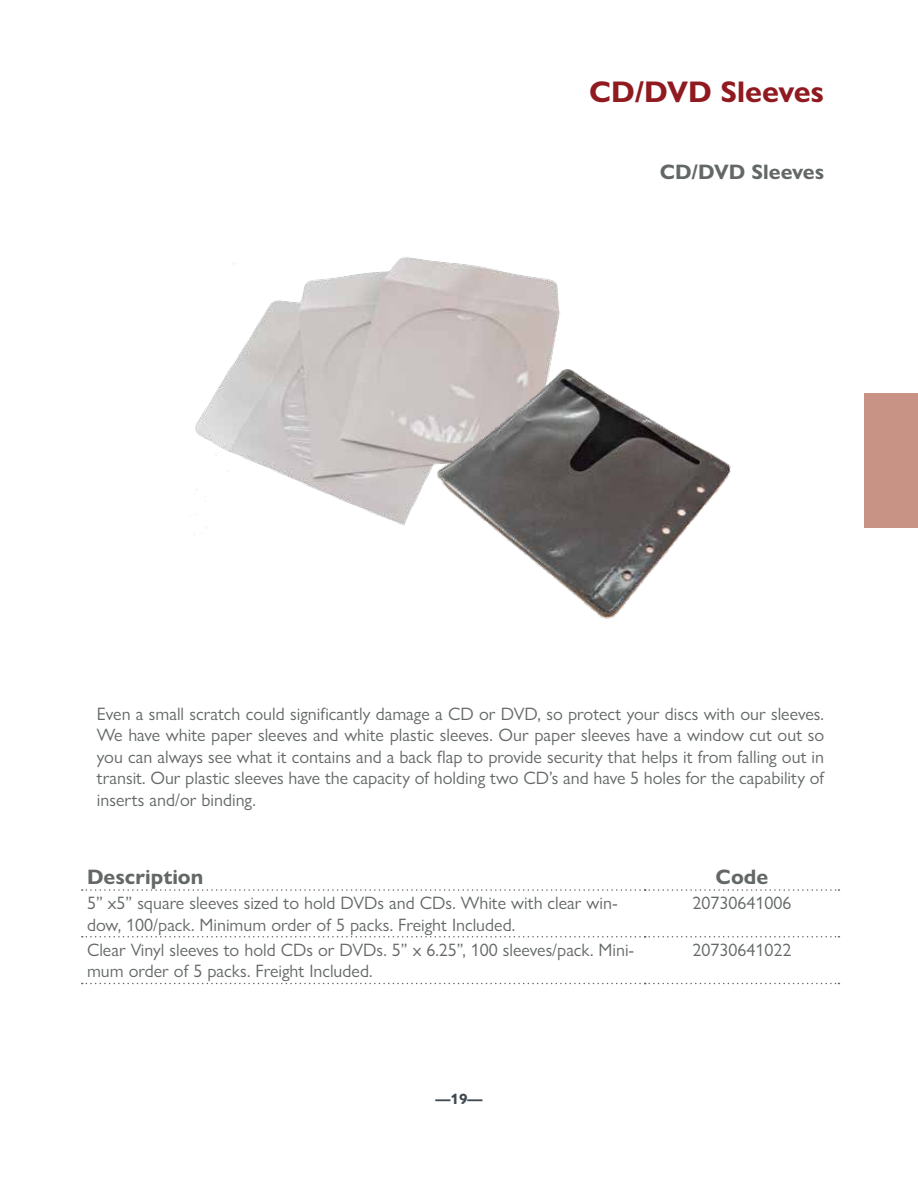
<style>
.page{position:relative;width:918px;height:1188px;background:#fff}
.page>*{position:absolute;margin:0;border:0;box-sizing:border-box;transform-origin:0 0}
.t1{font:700 30px "Gill Sans Nova";color:#8f1a20}
.t2{font:700 21px "Gill Sans Nova";color:#636867}
.t3{font:18px/21.6px "Gill Sans Nova";color:#636867}
.t4{font:700 15px "Gill Sans Nova";color:#404952}
</style>
<div class="page">
<div style="left:864px;top:393px;width:54px;height:135px;background:#c89384"></div>
<svg style="left:82px;top:889px;width:757px;height:2px"></svg>
<svg style="left:82px;top:936px;width:757px;height:2px"></svg>
<svg style="left:82px;top:983px;width:757px;height:1px"></svg>
<img style="left:195px;top:257px;width:365px;height:269px">
<img style="left:421px;top:356px;width:310px;height:263px">
<h1 class="t1" style="left:589px;top:73px;width:237px">CD/DVD Sleeves</h1>
<p class="t2" style="left:660px;top:158px;width:166px">CD/DVD Sleeves</p>
<p class="t3" style="left:97px;top:703px;width:729px;text-align:justify">Even a small scratch could significantly damage a CD or DVD, so protect your discs with our sleeves.<br>We have white paper sleeves and white plastic sleeves. Our paper sleeves have a window cut out so you can always see what it contains and a back flap to provide security that helps it from falling out in transit. Our plastic sleeves have the capacity of holding two CD’s and have 5 holes for the capability of inserts and/or binding.</p>
<p class="t2" style="left:87px;top:864px;width:118px">Description</p>
<p class="t2" style="left:716px;top:864px;width:54px">Code</p>
<p class="t3" style="left:87px;top:892px;width:532px">5” x5” square sleeves sized to hold DVDs and CDs. White with clear win&shy;dow, 100/pack. Minimum order of 5 packs. Freight Included.</p>
<p class="t3" style="left:692px;top:892px;width:100px">20730641006</p>
<p class="t3" style="left:87px;top:939px;width:549px">Clear Vinyl sleeves to hold CDs or DVDs. 5” x 6.25”, 100 sleeves/pack. Mini&shy;mum order of 5 packs. Freight Included.</p>
<p class="t3" style="left:692px;top:939px;width:100px">20730641022</p>
<p class="t4" style="left:436px;top:1089px;width:48px">—19—</p>
</div>
